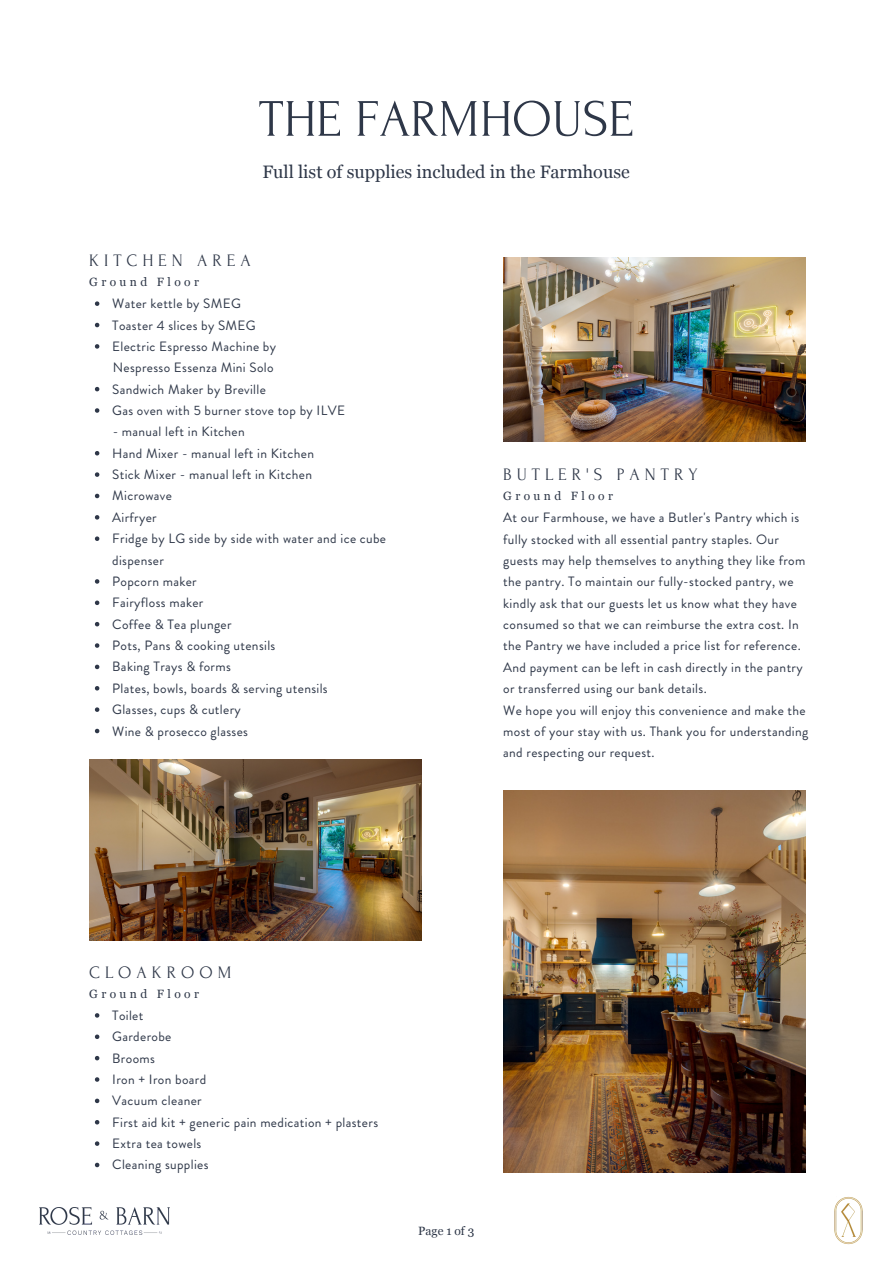
<style>
.page{position:relative;width:893px;height:1264px;background:#fff}
.page>*{position:absolute;margin:0;border:0;box-sizing:border-box;transform-origin:0 0}
.t1{font:52.5px "Forum";color:#2e3748}
.t2{font:18px "Georgia";color:#2e3748}
.t3{font:17.55px "Forum";letter-spacing:.285em;color:#2e3748}
.t4{font:13.5px/21.3px "Brandon Grotesque";letter-spacing:.025em;color:#2e3748}
.t5{font:12px "Georgia";letter-spacing:.285em;color:#2e3748}
</style>
<div class="page">
<img style="left:834px;top:1197px;width:28px;height:47px">
<svg style="left:95px;top:301px;width:4px;height:5px"></svg>
<svg style="left:95px;top:323px;width:4px;height:4px"></svg>
<svg style="left:95px;top:344px;width:4px;height:4px"></svg>
<svg style="left:95px;top:387px;width:4px;height:4px"></svg>
<svg style="left:95px;top:408px;width:4px;height:5px"></svg>
<svg style="left:95px;top:451px;width:4px;height:4px"></svg>
<svg style="left:95px;top:472px;width:4px;height:5px"></svg>
<svg style="left:95px;top:493px;width:4px;height:5px"></svg>
<svg style="left:95px;top:515px;width:4px;height:4px"></svg>
<svg style="left:95px;top:536px;width:4px;height:5px"></svg>
<svg style="left:95px;top:579px;width:4px;height:4px"></svg>
<svg style="left:95px;top:600px;width:4px;height:5px"></svg>
<svg style="left:95px;top:622px;width:4px;height:4px"></svg>
<svg style="left:95px;top:643px;width:4px;height:4px"></svg>
<svg style="left:95px;top:664px;width:4px;height:5px"></svg>
<svg style="left:95px;top:686px;width:4px;height:4px"></svg>
<svg style="left:95px;top:707px;width:4px;height:5px"></svg>
<svg style="left:95px;top:728px;width:4px;height:5px"></svg>
<svg style="left:95px;top:1013px;width:4px;height:4px"></svg>
<svg style="left:95px;top:1034px;width:4px;height:5px"></svg>
<svg style="left:95px;top:1055px;width:4px;height:5px"></svg>
<svg style="left:95px;top:1077px;width:4px;height:4px"></svg>
<svg style="left:95px;top:1098px;width:4px;height:5px"></svg>
<svg style="left:95px;top:1120px;width:4px;height:4px"></svg>
<svg style="left:95px;top:1141px;width:4px;height:4px"></svg>
<svg style="left:95px;top:1162px;width:4px;height:5px"></svg>
<img style="left:503px;top:258px;width:302px;height:183px">
<img style="left:89px;top:759px;width:332px;height:181px">
<img style="left:503px;top:790px;width:302px;height:382px">
<img style="left:39px;top:1207px;width:131px;height:26px">
<p class="t1" style="left:259px;top:91px;width:376px">THE FARMHOUSE</p>
<p class="t2" style="left:262px;top:161px;width:369px">Full list of supplies included in the Farmhouse</p>
<p class="t3" style="left:89px;top:251px;width:163px">KITCHEN AREA</p>
<p class="t5" style="left:89px;top:275px;width:111px">Ground Floor</p>
<p class="t4" style="left:112px;top:293px;width:130px">Water kettle by SMEG</p>
<p class="t4" style="left:112px;top:314px;width:145px">Toaster 4 slices by SMEG</p>
<p class="t4" style="left:112px;top:336px;width:165px">Electric Espresso Machine by</p>
<p class="t4" style="left:112px;top:378px;width:155px">Sandwich Maker by Breville</p>
<p class="t4" style="left:112px;top:400px;width:234px">Gas oven with 5 burner stove top by ILVE</p>
<p class="t4" style="left:112px;top:442px;width:203px">Hand Mixer - manual left in Kitchen</p>
<p class="t4" style="left:112px;top:464px;width:201px">Stick Mixer - manual left in Kitchen</p>
<p class="t4" style="left:112px;top:485px;width:61px">Microwave</p>
<p class="t4" style="left:112px;top:506px;width:46px">Airfryer</p>
<p class="t4" style="left:112px;top:528px;width:275px">Fridge by LG side by side with water and ice cube dispenser</p>
<p class="t4" style="left:112px;top:570px;width:86px">Popcorn maker</p>
<p class="t4" style="left:112px;top:592px;width:93px">Fairyfloss maker</p>
<p class="t4" style="left:112px;top:613px;width:121px">Coffee &amp; Tea plunger</p>
<p class="t4" style="left:112px;top:635px;width:165px">Pots, Pans &amp; cooking utensils</p>
<p class="t4" style="left:112px;top:656px;width:120px">Baking Trays &amp; forms</p>
<p class="t4" style="left:112px;top:677px;width:217px">Plates, bowls, boards &amp; serving utensils</p>
<p class="t4" style="left:112px;top:699px;width:130px">Glasses, cups &amp; cutlery</p>
<p class="t4" style="left:112px;top:720px;width:137px">Wine &amp; prosecco glasses</p>
<p class="t4" style="left:113px;top:357px;width:162px">Nespresso Essenza Mini Solo</p>
<p class="t4" style="left:113px;top:421px;width:134px">- manual left in Kitchen</p>
<p class="t3" style="left:503px;top:465px;width:196px">BUTLER'S PANTRY</p>
<p class="t5" style="left:503px;top:489px;width:111px">Ground Floor</p>
<p class="t4" style="left:503px;top:507px;width:303px">At our Farmhouse, we have a Butler's Pantry which is fully stocked with all essential pantry staples. Our guests may help themselves to anything they like from the pantry. To maintain our fully-stocked pantry, we kindly ask that our guests let us know what they have consumed so that we can reimburse the extra cost. In the Pantry we have included a price list for reference.<br>And payment can be left in cash directly in the pantry or transferred using our bank details.</p>
<p class="t4" style="left:503px;top:699px;width:306px">We hope you will enjoy this convenience and make the most of your stay with us. Thank you for understanding and respecting our request.</p>
<p class="t3" style="left:89px;top:962px;width:143px">CLOAKROOM</p>
<p class="t5" style="left:89px;top:986px;width:111px">Ground Floor</p>
<p class="t4" style="left:112px;top:1004px;width:33px">Toilet</p>
<p class="t4" style="left:112px;top:1026px;width:61px">Garderobe</p>
<p class="t4" style="left:112px;top:1047px;width:44px">Brooms</p>
<p class="t4" style="left:112px;top:1068px;width:96px">Iron + Iron board</p>
<p class="t4" style="left:112px;top:1090px;width:91px">Vacuum cleaner</p>
<p class="t4" style="left:112px;top:1111px;width:267px">First aid kit + generic pain medication + plasters</p>
<p class="t4" style="left:112px;top:1132px;width:91px">Extra tea towels</p>
<p class="t4" style="left:112px;top:1154px;width:98px">Cleaning supplies</p>
<p class="t5" style="left:418px;top:1223px;width:58px">Page 1 of 3</p>
</div>
